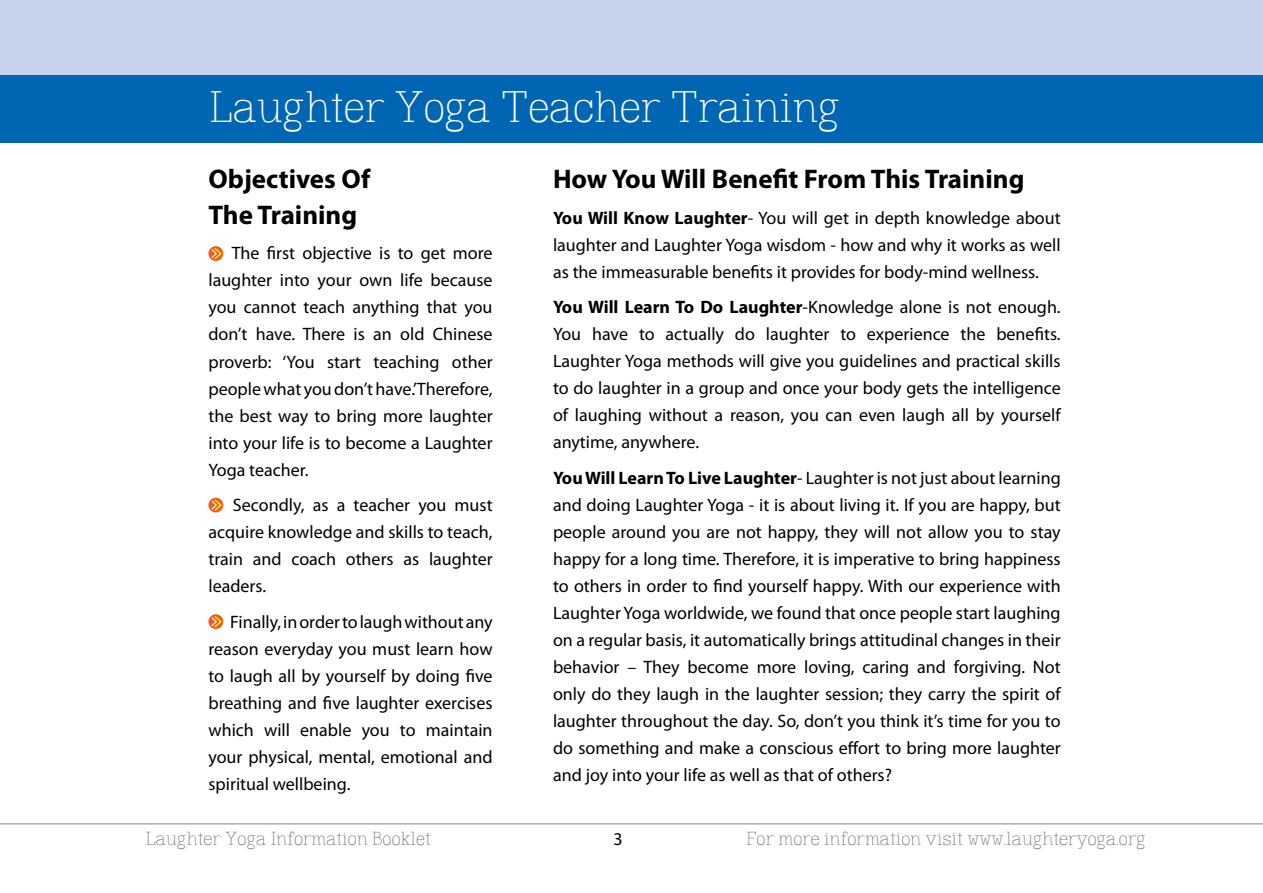
<style>
.page{position:relative;width:1263px;height:893px;background:#fff}
.page>*{position:absolute;margin:0;border:0;box-sizing:border-box;transform-origin:0 0}
.t1{font:42px "Dusseldorf";color:#fff}
.t2{font:700 27px/35.5px "Myriad Pro";color:#000}
.t3{font:18px/27px "Myriad Pro";color:#000;text-align:justify}
.t4{font:18px "Dusseldorf";color:#808285}
.s1{font-weight:700}
</style>
<div class="page">
<hr style="left:0;top:824px;width:1263px;height:1px;background:#808285">
<div style="left:0;top:74px;width:1263px;height:69px;background:#0066b3"></div>
<div style="left:0;top:0;width:1263px;height:74px;background:#c7d2ec"></div>
<svg style="left:208px;top:246px;width:15px;height:15px"></svg>
<svg style="left:210px;top:246px;width:13px;height:15px"></svg>
<svg style="left:208px;top:498px;width:15px;height:14px"></svg>
<svg style="left:210px;top:498px;width:13px;height:15px"></svg>
<svg style="left:208px;top:614px;width:15px;height:15px"></svg>
<svg style="left:210px;top:614px;width:13px;height:15px"></svg>
<h1 class="t1" style="left:209px;top:87px;width:632px">Laughter Yoga Teacher Training</h1>
<h2 class="t2" style="left:208px;top:161px;width:163px">Objectives Of<br>The Training</h2>
<p class="t3" style="left:208px;top:240px;width:286px;text-indent:23px">The first objective is to get more laughter into your own life because you cannot teach anything that you don’t have. There is an old Chinese proverb: ‘You start teaching other people what you don’t have.’Therefore, the best way to bring more laughter into your life is to become a Laughter Yoga teacher.</p>
<p class="t3" style="left:208px;top:491px;width:286px;text-indent:24px">Secondly, as a teacher you must acquire knowledge and skills to teach, train and coach others as laughter leaders.</p>
<p class="t3" style="left:208px;top:608px;width:286px;text-indent:22px">Finally, in order to laugh without any reason everyday you must learn how to laugh all by yourself by doing five breathing and five laughter exercises which will enable you to maintain your physical, mental, emotional and spiritual wellbeing.</p>
<h2 class="t2" style="left:553px;top:161px;width:473px">How You Will Benefit From This Training</h2>
<p class="t3" style="left:553px;top:204px;width:509px"><span class="s1">You Will Know Laughter</span>- You will get in depth knowledge about laughter and Laughter Yoga wisdom - how and why it works as well as the immeasurable benefits it provides for body-mind wellness.</p>
<p class="t3" style="left:553px;top:294px;width:509px"><span class="s1">You Will Learn To Do Laughter</span>-Knowledge alone is not enough.<br>You have to actually do laughter to experience the benefits.<br>Laughter Yoga methods will give you guidelines and practical skills to do laughter in a group and once your body gets the intelligence of laughing without a reason, you can even laugh all by yourself anytime, anywhere.</p>
<p class="t3" style="left:553px;top:464px;width:509px"><span class="s1">You Will Learn To Live Laughter</span>- Laughter is not just about learning and doing Laughter Yoga - it is about living it. If you are happy, but people around you are not happy, they will not allow you to stay happy for a long time. Therefore, it is imperative to bring happiness to others in order to find yourself happy. With our experience with Laughter Yoga worldwide, we found that once people start laughing on a regular basis, it automatically brings attitudinal changes in their behavior – They become more loving, caring and forgiving. Not only do they laugh in the laughter session; they carry the spirit of laughter throughout the day. So, don’t you think it’s time for you to do something and make a conscious effort to bring more laughter and joy into your life as well as that of others?</p>
<p class="t4" style="left:146px;top:829px;width:287px">Laughter Yoga Information Booklet</p>
<p class="t3" style="left:613px;top:825px;width:11px">3</p>
<p class="t4" style="left:746px;top:829px;width:401px">For more information visit www.laughteryoga.org</p>
</div>
